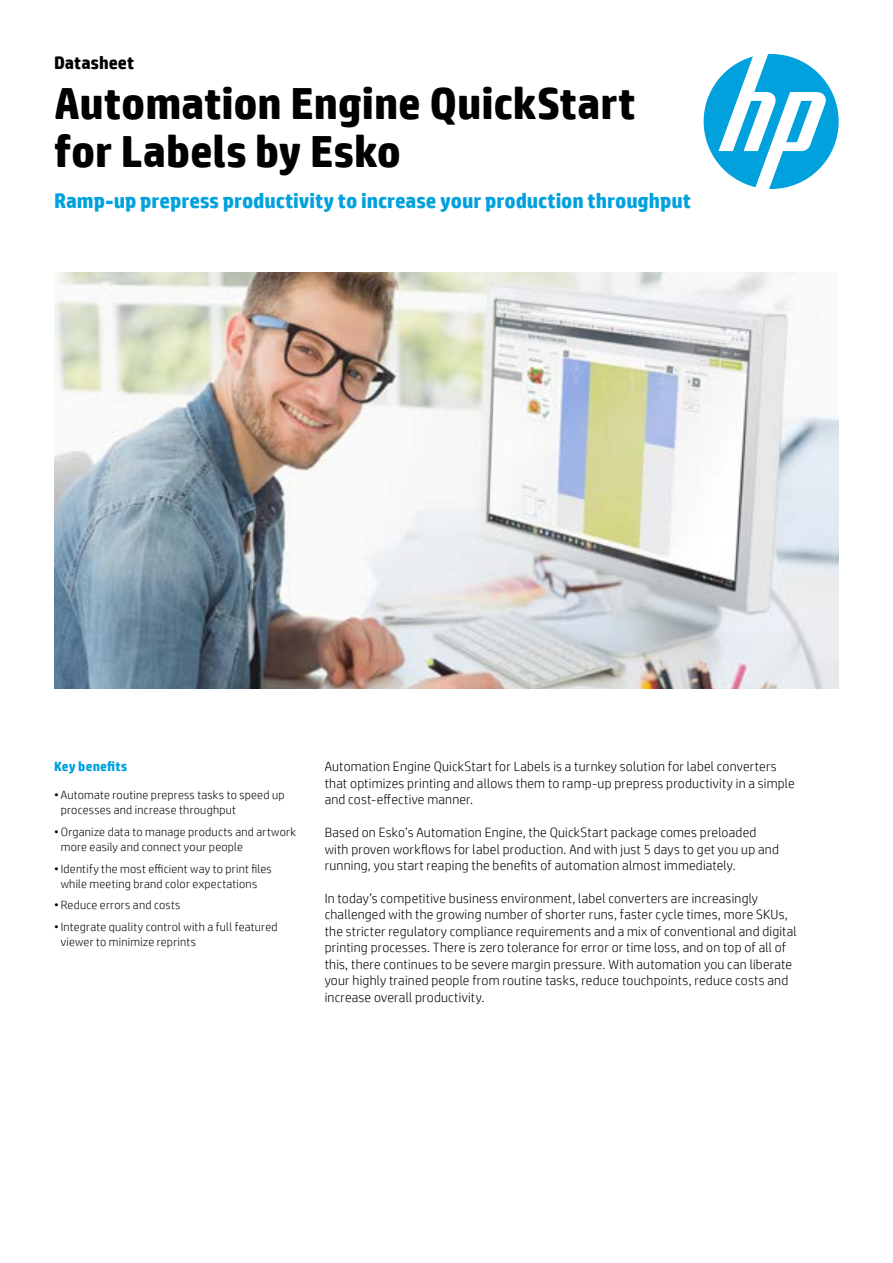
<style>
.page{position:relative;width:893px;height:1263px;background:#fff}
.page>*{position:absolute;margin:0;border:0;box-sizing:border-box;transform-origin:0 0}
.t1{font:700 45px/48px "HP Simplified";letter-spacing:-.005em;color:#000}
.t2{font:700 21px "HP Simplified";color:#00a1dd}
.t3{font:700 18px "HP Simplified";letter-spacing:.005em;color:#000}
.t4{font:300 13.5px/16.5px "HP Simplified";letter-spacing:.015em;color:#000}
.t5{font:700 13.5px "HP Simplified";letter-spacing:.015em;color:#00a1dd}
.t6{font:300 12px/15px "HP Simplified";letter-spacing:.02em;color:#000}
</style>
<div class="page">
<svg style="left:704px;top:54px;width:135px;height:135px"></svg>
<img style="left:54px;top:272px;width:785px;height:417px">
<h3 class="t3" style="left:54px;top:52px;width:82px">Datasheet</h3>
<h1 class="t1" style="left:54px;top:79px;width:583px">Automation Engine QuickStart for Labels by Esko</h1>
<h2 class="t2" style="left:54px;top:189px;width:638px">Ramp-up prepress productivity to increase your production throughput</h2>
<p class="t5" style="left:54px;top:758px;width:75px">Key benefits</p>
<p class="t6" style="left:61px;top:787px;width:225px;text-indent:-7px">• Automate routine prepress tasks to speed up processes and increase throughput</p>
<p class="t6" style="left:61px;top:824px;width:237px;text-indent:-7px">• Organize data to manage products and artwork more easily and connect your people</p>
<p class="t6" style="left:61px;top:861px;width:213px;text-indent:-7px">•Identify the most efficient way to print files while meeting brand color expectations</p>
<p class="t6" style="left:54px;top:897px;width:128px">• Reduce errors and costs</p>
<p class="t6" style="left:61px;top:919px;width:218px;text-indent:-7px">•Integrate quality control with a full featured viewer to minimize reprints</p>
<p class="t4" style="left:325px;top:758px;width:472px">Automation Engine QuickStart for Labels is a turnkey solution for label converters that optimizes printing and allows them to ramp-up prepress productivity in a simple and cost-effective manner.</p>
<p class="t4" style="left:325px;top:824px;width:456px">Based on Esko’s Automation Engine, the QuickStart package comes preloaded with proven workflows for label production. And with just 5 days to get you up and running, you start reaping the benefits of automation almost immediately.</p>
<p class="t4" style="left:325px;top:890px;width:474px">In today’s competitive business environment, label converters are increasingly challenged with the growing number of shorter runs, faster cycle times, more SKUs, the stricter regulatory compliance requirements and a mix of conventional and digital printing processes. There is zero tolerance for error or time loss, and on top of all of this, there continues to be severe margin pressure. With automation you can liberate your highly trained people from routine tasks, reduce touchpoints, reduce costs and increase overall productivity.</p>
</div>
